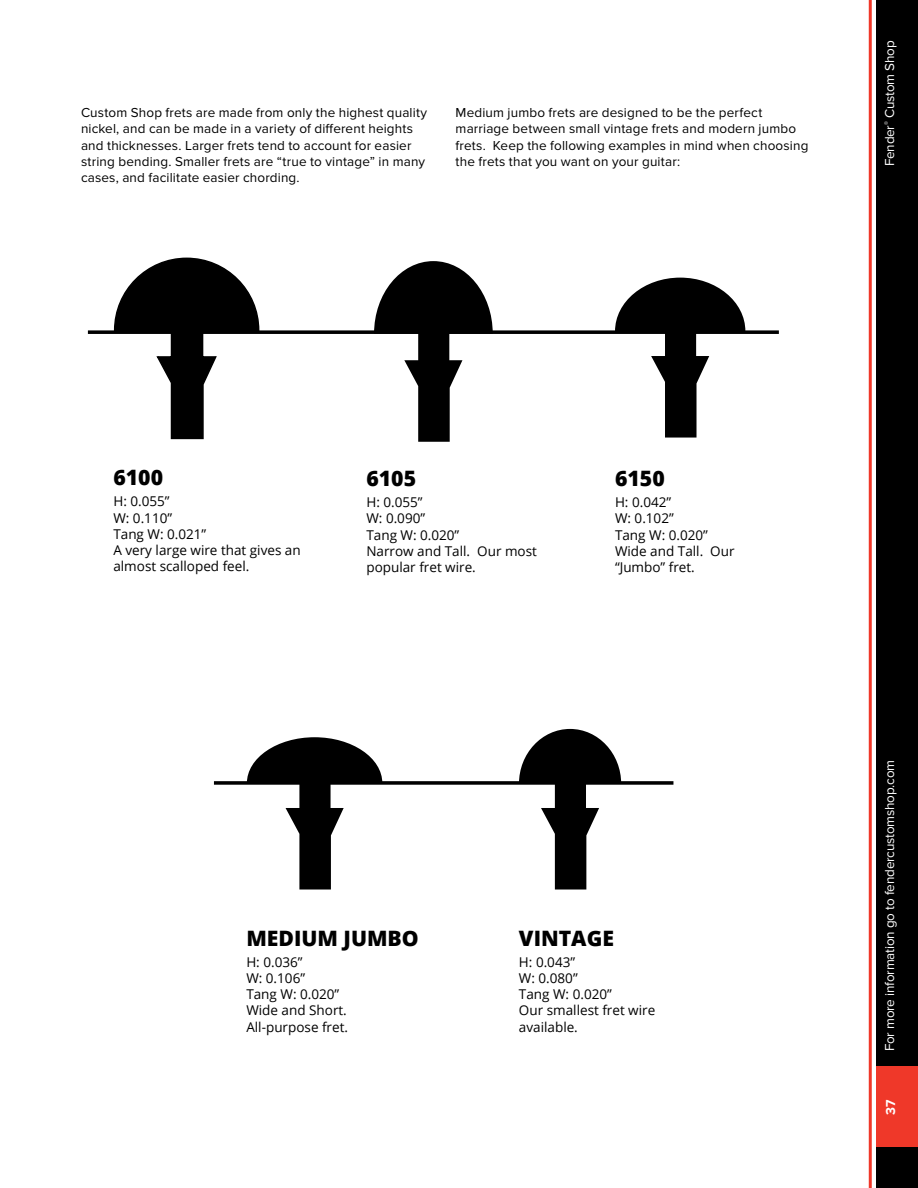
<style>
.page{position:relative;width:918px;height:1188px;background:#fff}
.page>*{position:absolute;margin:0;border:0;box-sizing:border-box;transform-origin:0 0}
.t1{font:800 21.15px "Open Sans";color:#000}
.t2{font:13.5px/16.2px "Proxima Nova";letter-spacing:.01em;color:#000}
.t3{font:13.5px/16.2px "Open Sans";color:#000}
.t4{font:13.5px "Proxima Nova";letter-spacing:-.015em;color:#fff}
.t5{font:700 13.5px "Proxima Nova";color:#fff}
</style>
<div class="page">
<svg style="left:88px;top:330px;width:691px;height:4px"></svg>
<svg style="left:214px;top:781px;width:459px;height:4px"></svg>
<svg style="left:113px;top:257px;width:147px;height:183px"></svg>
<svg style="left:374px;top:261px;width:119px;height:181px"></svg>
<svg style="left:615px;top:278px;width:130px;height:160px"></svg>
<svg style="left:247px;top:737px;width:135px;height:153px"></svg>
<svg style="left:519px;top:729px;width:102px;height:161px"></svg>
<div style="left:876px;top:0;width:42px;height:1188px;background:#000"></div>
<div style="left:876px;top:1066px;width:42px;height:82px;background:#ef3829"></div>
<hr style="left:869px;top:0;width:3px;height:1188px;background:#ef3829">
<p class="t2" style="left:81px;top:105px;width:348px">Custom Shop frets are made from only the highest quality nickel, and can be made in a variety of different heights and thicknesses. Larger frets tend to account for easier string bending. Smaller frets are “true to vintage” in many cases, and facilitate easier chording.</p>
<p class="t2" style="left:456px;top:105px;width:354px">Medium jumbo frets are designed to be the perfect marriage between small vintage frets and modern jumbo frets. Keep the following examples in mind when choosing the frets that you want on your guitar:</p>
<p class="t4" style="left:882px;top:166px;width:127px;rotate:-90deg">Fender<sup>®</sup> Custom Shop</p>
<h1 class="t1" style="left:113px;top:461px;width:51px">6100</h1>
<h1 class="t1" style="left:366px;top:462px;width:51px">6105</h1>
<h1 class="t1" style="left:615px;top:462px;width:51px">6150</h1>
<p class="t3" style="left:113px;top:493px;width:189px">H: 0.055”<br>W: 0.110”<br>Tang W: 0.021”<br>A very large wire that gives an almost scalloped feel.</p>
<p class="t3" style="left:366px;top:494px;width:172px">H: 0.055”<br>W: 0.090”<br>Tang W: 0.020”<br>Narrow and Tall. Our most popular fret wire.</p>
<p class="t3" style="left:615px;top:494px;width:121px">H: 0.042”<br>W: 0.102”<br>Tang W: 0.020”<br>Wide and Tall. Our “Jumbo” fret.</p>
<h1 class="t1" style="left:246px;top:922px;width:174px">MEDIUM JUMBO</h1>
<h1 class="t1" style="left:519px;top:922px;width:97px">VINTAGE</h1>
<p class="t3" style="left:246px;top:953px;width:103px">H: 0.036”<br>W: 0.106”<br>Tang W: 0.020”<br>Wide and Short.<br>All-purpose fret.</p>
<p class="t3" style="left:519px;top:953px;width:138px">H: 0.043”<br>W: 0.080”<br>Tang W: 0.020”<br>Our smallest fret wire available.</p>
<p class="t4" style="left:882px;top:1051px;width:293px;rotate:-90deg">For more information go to fendercustomshop.com</p>
<p class="t5" style="left:883px;top:1115px;width:17px;rotate:-90deg">37</p>
</div>
